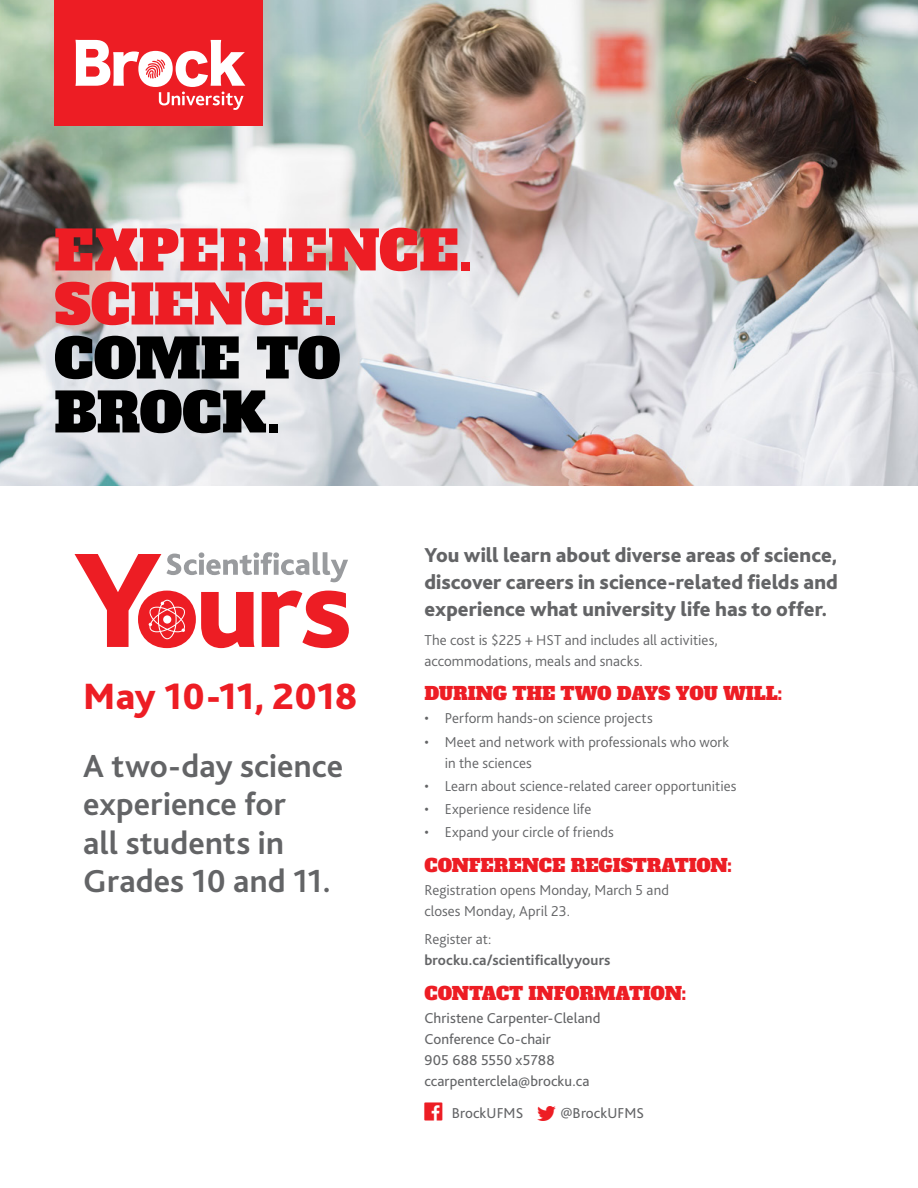
<style>
.page{position:relative;width:918px;height:1188px;background:#fff}
.page>*{position:absolute;margin:0;border:0;box-sizing:border-box;transform-origin:0 0}
.t1{font:54px/54px "Alfa Slab One";color:#ed1d24}
.t2{font:54px/54px "Alfa Slab One";letter-spacing:-.005em;color:#000}
.t3{font:800 38.25px "Bliss 2";letter-spacing:.005em;color:#ed1d24}
.t4{font:700 33.3px/38.2px "Bliss 2";letter-spacing:.005em;color:#636466}
.t5{font:800 21px/27px "Bliss 2";color:#636466;text-align:justify}
.t6{font:18px "Alfa Slab One";color:#ed1d24}
.t7{font:300 15px/21px "Bliss 2";letter-spacing:.005em;color:#636466}
.t8{font:15px/21px "Bliss 2";letter-spacing:.005em;color:#636466}
.t9{font:700 15px "Bliss 2";letter-spacing:.01em;color:#636466}
</style>
<div class="page">
<img style="left:0;top:0;width:918px;height:486px">
<svg style="left:75px;top:552px;width:274px;height:96px"></svg>
<div style="left:54px;top:0;width:209px;height:125px;background:#ed1d24"></div>
<svg style="left:76px;top:40px;width:169px;height:70px"></svg>
<h1 class="t1" style="left:54px;top:224px;width:420px">EXPERIENCE.<br>SCIENCE.</h1>
<h1 class="t2" style="left:54px;top:332px;width:288px">COME TO<br>BROCK.</h1>
<h2 class="t3" style="left:83px;top:672px;width:276px">May 10-11, 2018</h2>
<h3 class="t4" style="left:83px;top:746px;width:262px">A two-day science experience for<br>all students in<br>Grades 10 and 11.</h3>
<h3 class="t5" style="left:424px;top:541px;width:415px">You will learn about diverse areas of science, discover careers in science-related fields and experience what university life has to offer.</h3>
<p class="t7" style="left:424px;top:629px;width:295px">The cost is $225 + HST and includes all activities, accommodations, meals and snacks.</p>
<p class="t6" style="left:424px;top:682px;width:359px">DURING THE TWO DAYS YOU WILL:</p>
<p class="t7" style="left:424px;top:708px;width:230px">• Perform hands-on science projects</p>
<p class="t7" style="left:445px;top:731px;width:286px;text-indent:-20px">• Meet and network with professionals who work in the sciences</p>
<p class="t7" style="left:424px;top:775px;width:314px">• Learn about science-related career opportunities</p>
<p class="t7" style="left:424px;top:798px;width:168px">• Experience residence life</p>
<p class="t7" style="left:424px;top:821px;width:191px">• Expand your circle of friends</p>
<p class="t6" style="left:424px;top:853px;width:309px">CONFERENCE REGISTRATION:</p>
<p class="t7" style="left:424px;top:879px;width:246px">Registration opens Monday, March 5 and closes Monday, April 23.</p>
<p class="t7" style="left:424px;top:928px;width:68px">Register at:</p>
<p class="t9" style="left:424px;top:951px;width:188px">brocku.ca/scientificallyyours</p>
<p class="t6" style="left:424px;top:981px;width:263px">CONTACT INFORMATION:</p>
<p class="t8" style="left:424px;top:1007px;width:178px">Christene Carpenter-Cleland<br>Conference Co-chair<br>905 688 5550 x5788 ccarpenterclela@brocku.ca</p>
<p class="t8" style="left:452px;top:1102px;width:73px">BrockUFMS</p>
<p class="t8" style="left:561px;top:1102px;width:85px">@BrockUFMS</p>
</div>
